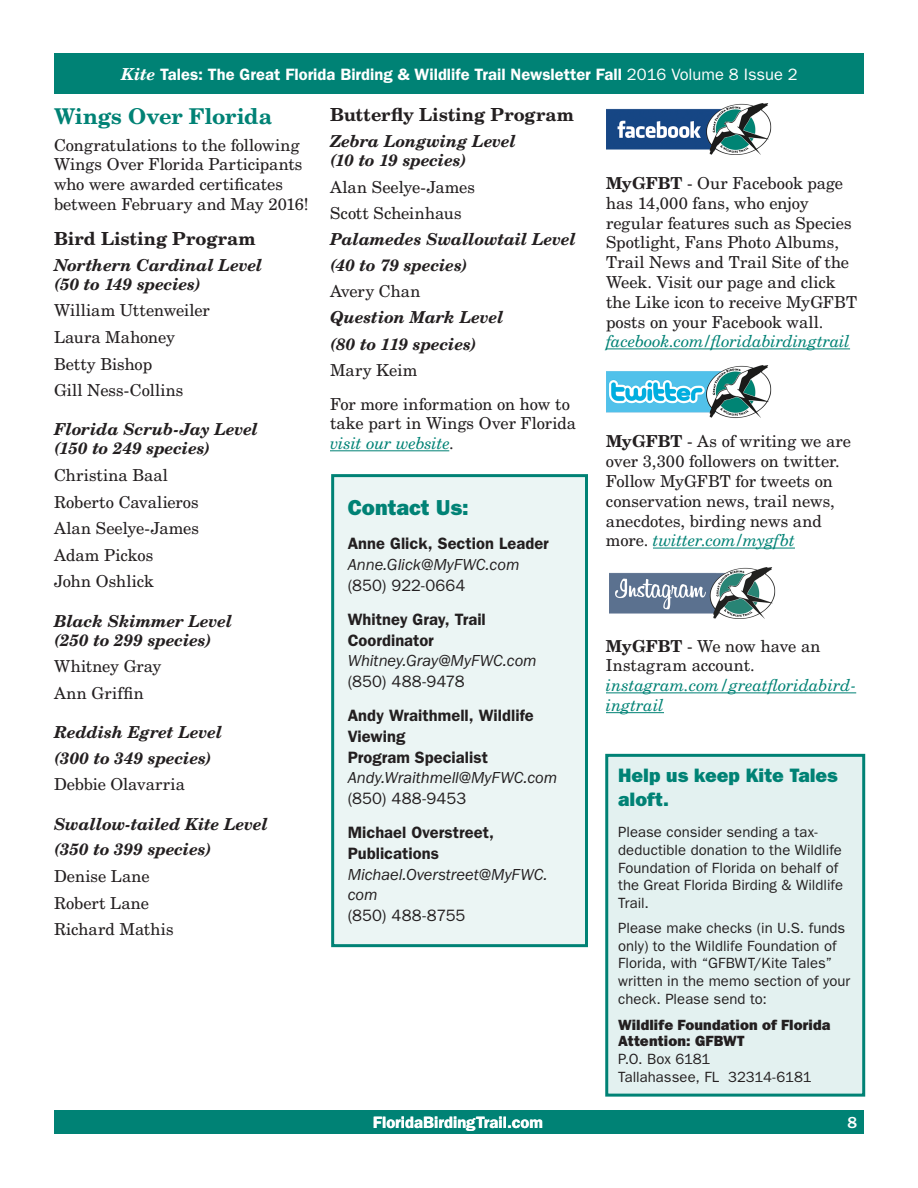
<style>
.page{position:relative;width:918px;height:1188px;background:#fff}
.page>*{position:absolute;margin:0;border:0;box-sizing:border-box;transform-origin:0 0}
.headline{font:700 21.75px "New Century Schlbk LT Std";letter-spacing:-.01em;color:#008275}
.headline-2{font:21.75px "ITC Franklin Gothic Std Hvy";color:#008275}
.body{font:19.5px/23.7px "ITC Franklin Gothic Std Hvy";color:#008275}
.subhead{font:700 18px "New Century Schlbk LT Std";letter-spacing:-.005em;color:#231f20}
.body-2{font:700 18px "New Century Schlbk LT Std";color:#231f20}
.body-3{font:16.5px/19.8px "New Century Schlbk LT Std";color:#231f20}
.subhead1{font:italic 700 16.5px "New Century Schlbk LT Std";letter-spacing:-.01em;color:#231f20}
.subhead1-2{font:16.5px "New Century Schlbk LT Std";color:#231f20}
.body-4{font:600 16.5px/20.7px "ITC Franklin Gothic Std";color:#231f20}
.t1{font:600 16.5px "ITC Franklin Gothic Std";color:#fff}
.body-5{font:italic 16.5px/20.7px "ITC Franklin Gothic Std";letter-spacing:-.005em;color:#231f20}
.headline-3{font:italic 16.5px/19.8px "New Century Schlbk LT Std";color:#008275}
.body-6{font:italic 700 16.5px "New Century Schlbk LT Std";letter-spacing:-.01em;color:#231f20}
.body-7{font:16.5px "ITC Franklin Gothic Std";letter-spacing:.005em;color:#231f20}
.headline-4{font:600 16.5px "ITC Franklin Gothic Std";letter-spacing:.005em;color:#231f20}
.subhead1-3{font:16.5px "New Century Schlbk LT Std";letter-spacing:.02em;color:#231f20}
.t2{font:500 16.5px "ITC Franklin Gothic Std";color:#fff}
.body-8{font:14.85px/17.9px "ITC Franklin Gothic Std";letter-spacing:.005em;color:#231f20}
.body-9{font:14.85px "ITC Franklin Gothic Std Hvy";letter-spacing:.005em;color:#231f20}
.s1{font-family:"New Century Schlbk LT Std";font-weight:700;font-style:italic}
.s2{font-weight:400}
.s3{font-style:italic;color:#008275}
.s4{font-weight:700}
</style>
<div class="page">
<div style="left:333px;top:476px;width:253px;height:470px;background:#ebf5f4"></div>
<div style="left:331px;top:474px;width:257px;height:473px;border:3px solid #008275"></div>
<div style="left:54px;top:54px;width:810px;height:40px;background:#008275"></div>
<div style="left:54px;top:1111px;width:810px;height:23px;background:#008275"></div>
<div style="left:607px;top:755px;width:257px;height:340px;background:#e3f1f0"></div>
<div style="left:605px;top:754px;width:260px;height:343px;border:3px solid #008275"></div>
<hr style="left:330px;top:450px;width:119px;height:1px;background:#008275">
<hr style="left:606px;top:348px;width:244px;height:1px;background:#008275">
<hr style="left:653px;top:548px;width:142px;height:1px;background:#008275">
<hr style="left:606px;top:692px;width:250px;height:1px;background:#008275">
<hr style="left:606px;top:712px;width:58px;height:1px;background:#008275">
<img style="left:606px;top:103px;width:165px;height:52px">
<img style="left:606px;top:366px;width:165px;height:52px">
<img style="left:609px;top:567px;width:167px;height:52px">
<p class="t1" style="left:121px;top:64px;width:678px"><span class="s1">Kite</span> Tales: The Great Florida Birding &amp; Wildlife Trail Newsletter Fall <span class="s2">2016 Volume 8 Issue 2</span></p>
<p class="headline" style="left:54px;top:103px;width:220px">Wings Over Florida</p>
<p class="body-3" style="left:54px;top:135px;width:256px">Congratulations to the following<br>Wings Over Florida Participants who were awarded certificates between February and May 2016!</p>
<p class="body-2" style="left:54px;top:227px;width:203px">Bird Listing Program</p>
<p class="subhead1" style="left:54px;top:255px;width:210px">Northern Cardinal Level</p>
<p class="subhead1" style="left:54px;top:274px;width:149px">(50 to 149 species)</p>
<p class="subhead1-2" style="left:54px;top:301px;width:157px">William Uttenweiler</p>
<p class="subhead1-2" style="left:54px;top:327px;width:122px">Laura Mahoney</p>
<p class="subhead1-2" style="left:54px;top:354px;width:100px">Betty Bishop</p>
<p class="subhead1-2" style="left:54px;top:380px;width:131px">Gill Ness-Collins</p>
<p class="subhead1" style="left:54px;top:419px;width:206px">Florida Scrub-Jay Level</p>
<p class="subhead1" style="left:54px;top:438px;width:158px">(150 to 249 species)</p>
<p class="subhead1-2" style="left:54px;top:465px;width:116px">Christina Baal</p>
<p class="subhead1-2" style="left:54px;top:492px;width:146px">Roberto Cavalieros</p>
<p class="subhead1-2" style="left:54px;top:518px;width:147px">Alan Seelye-James</p>
<p class="subhead1-2" style="left:54px;top:545px;width:101px">Adam Pickos</p>
<p class="subhead1-2" style="left:54px;top:571px;width:101px">John Oshlick</p>
<p class="subhead1" style="left:54px;top:610px;width:180px">Black Skimmer Level</p>
<p class="subhead1" style="left:54px;top:629px;width:159px">(250 to 299 species)</p>
<p class="subhead1-2" style="left:54px;top:656px;width:109px">Whitney Gray</p>
<p class="subhead1-3" style="left:54px;top:683px;width:91px">Ann Griffin</p>
<p class="subhead1" style="left:54px;top:722px;width:170px">Reddish Egret Level</p>
<p class="subhead1" style="left:54px;top:747px;width:160px">(300 to 349 species)</p>
<p class="body-3" style="left:54px;top:775px;width:132px">Debbie Olavarria</p>
<p class="subhead1" style="left:54px;top:813px;width:215px">Swallow-tailed Kite Level</p>
<p class="subhead1" style="left:54px;top:839px;width:159px">(350 to 399 species)</p>
<p class="body-3" style="left:54px;top:866px;width:97px">Denise Lane</p>
<p class="body-3" style="left:54px;top:893px;width:96px">Robert Lane</p>
<p class="subhead1-2" style="left:54px;top:919px;width:121px">Richard Mathis</p>
<p class="subhead" style="left:330px;top:103px;width:246px">Butterfly Listing Program</p>
<p class="subhead1" style="left:330px;top:131px;width:187px">Zebra Longwing Level</p>
<p class="subhead1" style="left:330px;top:150px;width:138px">(10 to 19 species)</p>
<p class="body-3" style="left:330px;top:177px;width:147px">Alan Seelye-James</p>
<p class="body-3" style="left:330px;top:203px;width:133px">Scott Scheinhaus</p>
<p class="body-6" style="left:330px;top:229px;width:247px">Palamedes Swallowtail Level</p>
<p class="subhead1" style="left:330px;top:254px;width:139px">(40 to 79 species)</p>
<p class="body-3" style="left:330px;top:282px;width:92px">Avery Chan</p>
<p class="body-6" style="left:330px;top:307px;width:175px">Question Mark Level</p>
<p class="body-6" style="left:330px;top:333px;width:149px">(80 to 119 species)</p>
<p class="body-3" style="left:330px;top:360px;width:89px">Mary Keim</p>
<p class="body-3" style="left:330px;top:394px;width:248px">For more information on how to take part in Wings Over Florida <span class="s3">visit our website</span>.</p>
<p class="body-3" style="left:606px;top:173px;width:253px"><span class="s4">MyGFBT</span> - Our Facebook page has 14,000 fans, who enjoy regular features such as Species<br>Spotlight, Fans Photo Albums,<br>Trail News and Trail Site of the<br>Week. Visit our page and click the Like icon to receive MyGFBT posts on your Facebook wall.</p>
<p class="headline-3" style="left:606px;top:332px;width:246px">facebook.com/floridabirdingtrail</p>
<p class="body-3" style="left:606px;top:432px;width:247px"><span class="s4">MyGFBT</span> - As of writing we are over 3,300 followers on twitter.<br>Follow MyGFBT for tweets on conservation news, trail news, anecdotes, birding news and more. <span class="s3">twitter.com/mygfbt</span></p>
<p class="headline-2" style="left:348px;top:495px;width:123px">Contact Us:</p>
<p class="headline-4" style="left:348px;top:534px;width:203px">Anne Glick, Section Leader</p>
<p class="body-5" style="left:348px;top:554px;width:173px">Anne.Glick@MyFWC.com</p>
<p class="body-7" style="left:348px;top:576px;width:119px">(850) 922-0664</p>
<p class="body-4" style="left:348px;top:609px;width:140px">Whitney Gray, Trail<br>Coordinator</p>
<p class="body-5" style="left:348px;top:651px;width:191px">Whitney.Gray@MyFWC.com</p>
<p class="body-7" style="left:348px;top:672px;width:119px">(850) 488-9478</p>
<p class="body-4" style="left:348px;top:705px;width:188px">Andy Wraithmell, Wildlife<br>Viewing</p>
<p class="body-4" style="left:348px;top:747px;width:142px">Program Specialist</p>
<p class="body-5" style="left:348px;top:768px;width:211px">Andy.Wraithmell@MyFWC.com</p>
<p class="body-7" style="left:348px;top:789px;width:120px">(850) 488-9453</p>
<p class="body-4" style="left:348px;top:822px;width:148px">Michael Overstreet,<br>Publications</p>
<p class="body-5" style="left:348px;top:864px;width:201px">Michael.Overstreet@MyFWC. com</p>
<p class="body-7" style="left:348px;top:906px;width:119px">(850) 488-8755</p>
<p class="body-3" style="left:606px;top:636px;width:216px"><span class="s4">MyGFBT</span> - We now have an<br>Instagram account.</p>
<p class="headline-3" style="left:606px;top:675px;width:252px">instagram.com/greatfloridabird&shy;ingtrail</p>
<p class="body" style="left:618px;top:763px;width:221px">Help us keep Kite Tales aloft.</p>
<p class="body-8" style="left:618px;top:823px;width:227px">Please consider sending a tax&shy;deductible donation to the Wildlife<br>Foundation of Florida on behalf of the Great Florida Birding &amp; Wildlife<br>Trail.</p>
<p class="body-8" style="left:618px;top:919px;width:234px">Please make checks (in U.S. funds only) to the Wildlife Foundation of<br>Florida, with “GFBWT/Kite Tales” written in the memo section of your check. Please send to:</p>
<p class="body-9" style="left:618px;top:1016px;width:214px">Wildlife Foundation of Florida</p>
<p class="body-9" style="left:618px;top:1033px;width:128px">Attention: GFBWT</p>
<p class="body-8" style="left:618px;top:1050px;width:94px">P.O. Box 6181</p>
<p class="body-8" style="left:618px;top:1068px;width:195px">Tallahassee, FL 32314-6181</p>
<p class="t1" style="left:373px;top:1112px;width:172px">FloridaBirdingTrail.com</p>
<p class="t2" style="left:848px;top:1113px;width:11px">8</p>
</div>
